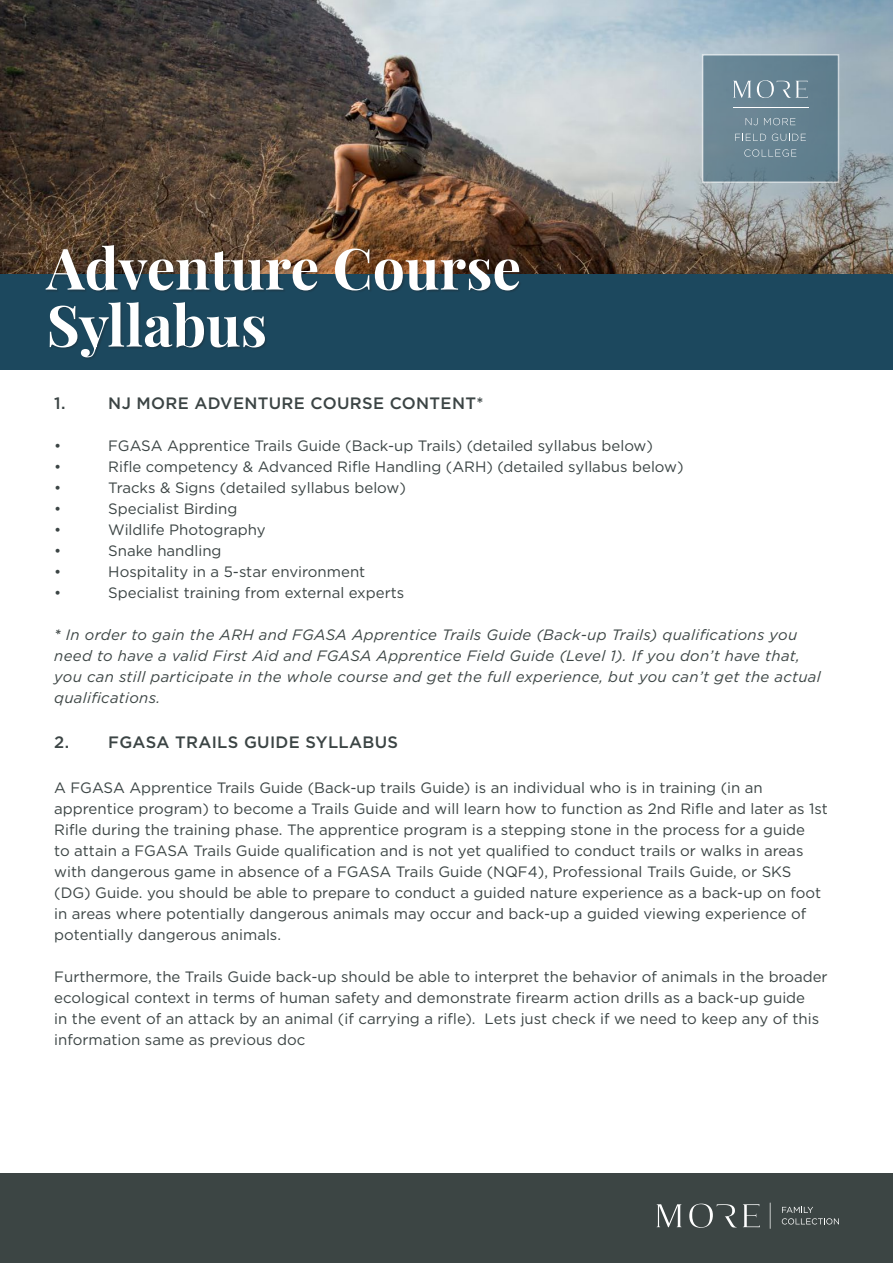
<style>
.page{position:relative;width:893px;height:1263px;background:#fff}
.page>*{position:absolute;margin:0;border:0;box-sizing:border-box;transform-origin:0 0}
.t1{font:57px/57px "Playfair Display";color:#fff}
.t2{font:500 16.5px "Gotham";letter-spacing:.02em;color:#3b4444}
.t3{font:15px/21px "Gotham";color:#3b4444}
.t4{font:italic 15px/21px "Gotham";letter-spacing:.02em;color:#3c4544}
.s1{font-weight:500}
</style>
<div class="page">
<img style="left:0;top:0;width:893px;height:274px">
<div style="left:0;top:274px;width:893px;height:96px;background:#1c485e"></div>
<div style="left:46px;top:245px;width:476px;height:115px;background:#231f20;opacity:.3"></div>
<div style="left:702px;top:54px;width:137px;height:129px;background:#658391;border:2px solid #fff"></div>
<svg style="left:733px;top:81px;width:18px;height:17px"></svg>
<svg style="left:757px;top:80px;width:51px;height:18px"></svg>
<svg style="left:746px;top:118px;width:12px;height:7px"></svg>
<svg style="left:772px;top:134px;width:34px;height:7px"></svg>
<svg style="left:735px;top:134px;width:31px;height:7px"></svg>
<svg style="left:744px;top:149px;width:52px;height:8px"></svg>
<svg style="left:764px;top:118px;width:31px;height:7px"></svg>
<hr style="left:733px;top:108px;width:75px;height:1px;background:#fff">
<div style="left:0;top:1173px;width:893px;height:90px;background:#3c4544"></div>
<svg style="left:770px;top:1202px;width:1px;height:27px"></svg>
<svg style="left:657px;top:1203px;width:103px;height:25px"></svg>
<svg style="left:782px;top:1207px;width:57px;height:17px"></svg>
<h1 class="t1" style="left:46px;top:235px;width:476px">Adventure Course<br>Syllabus</h1>
<p class="t2" style="left:54px;top:392px;width:13px">1.</p>
<p class="t2" style="left:108px;top:392px;width:377px">NJ MORE ADVENTURE COURSE CONTENT*</p>
<p class="t3" style="left:54px;top:434px;width:9px">•</p>
<p class="t3" style="left:108px;top:434px;width:546px">FGASA Apprentice Trails Guide (Back-up Trails) (detailed syllabus below)</p>
<p class="t3" style="left:54px;top:455px;width:9px">•</p>
<p class="t3" style="left:108px;top:455px;width:577px">Rifle competency &amp; Advanced Rifle Handling (ARH) (detailed syllabus below)</p>
<p class="t3" style="left:54px;top:476px;width:9px">•</p>
<p class="t3" style="left:108px;top:476px;width:299px">Tracks &amp; Signs (detailed syllabus below)</p>
<p class="t3" style="left:54px;top:497px;width:9px">•</p>
<p class="t3" style="left:108px;top:497px;width:131px">Specialist Birding</p>
<p class="t3" style="left:54px;top:518px;width:9px">•</p>
<p class="t3" style="left:108px;top:518px;width:159px">Wildlife Photography</p>
<p class="t3" style="left:54px;top:539px;width:9px">•</p>
<p class="t3" style="left:108px;top:539px;width:115px">Snake handling</p>
<p class="t3" style="left:54px;top:560px;width:9px">•</p>
<p class="t3" style="left:108px;top:560px;width:259px">Hospitality in a 5-star environment</p>
<p class="t3" style="left:54px;top:581px;width:9px">•</p>
<p class="t3" style="left:108px;top:581px;width:298px">Specialist training from external experts</p>
<p class="t4" style="left:54px;top:623px;width:768px"><span class="s1">*</span> In order to gain the ARH and FGASA Apprentice Trails Guide (Back-up Trails) qualifications you need to have a valid First Aid and FGASA Apprentice Field Guide (Level 1). If you don’t have that, you can still participate in the whole course and get the full experience, but you can’t get the actual qualifications.</p>
<p class="t2" style="left:54px;top:731px;width:345px">2. FGASA TRAILS GUIDE SYLLABUS</p>
<p class="t3" style="left:54px;top:776px;width:775px">A FGASA Apprentice Trails Guide (Back-up trails Guide) is an individual who is in training (in an apprentice program) to become a Trails Guide and will learn how to function as 2nd Rifle and later as 1st Rifle during the training phase. The apprentice program is a stepping stone in the process for a guide<br>to attain a FGASA Trails Guide qualification and is not yet qualified to conduct trails or walks in areas with dangerous game in absence of a FGASA Trails Guide (NQF4), Professional Trails Guide, or SKS (DG) Guide. you should be able to prepare to conduct a guided nature experience as a back-up on foot in areas where potentially dangerous animals may occur and back-up a guided viewing experience of potentially dangerous animals.</p>
<p class="t3" style="left:54px;top:965px;width:775px">Furthermore, the Trails Guide back-up should be able to interpret the behavior of animals in the broader ecological context in terms of human safety and demonstrate firearm action drills as a back-up guide<br>in the event of an attack by an animal (if carrying a rifle). Lets just check if we need to keep any of this information same as previous doc</p>
</div>
